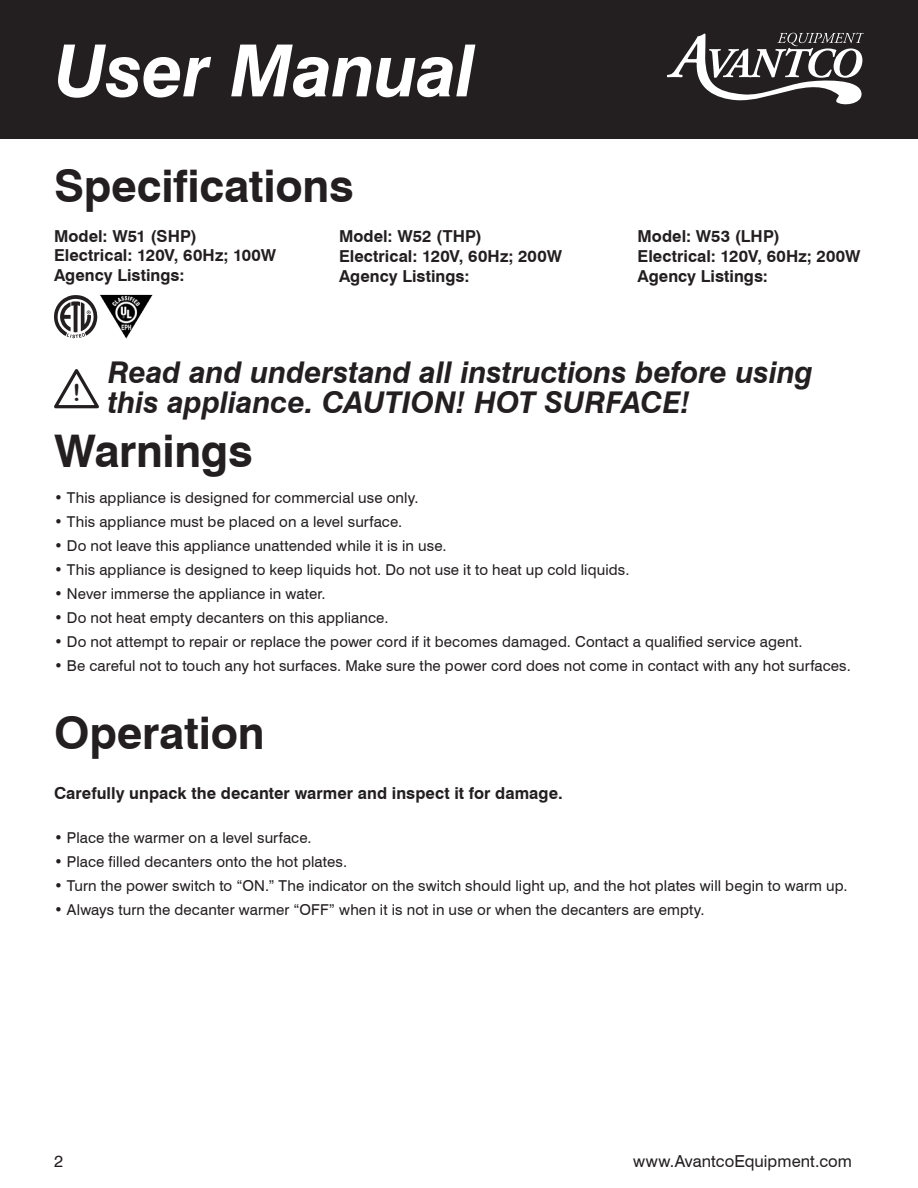
<style>
.page{position:relative;width:918px;height:1188px;background:#fff}
.page>*{position:absolute;margin:0;border:0;box-sizing:border-box;transform-origin:0 0}
.t1{font:italic 700 72px "Swiss 721 BT";letter-spacing:-.01em;color:#fff}
.t2{font:700 45px "Swiss 721 BT";letter-spacing:-.005em;color:#231f20}
.t3{font:italic 700 30px/30px "Swiss 721 BT";letter-spacing:-.005em;color:#231f20}
.t4{font:23.55px "Arial Rounded MT Bold";color:#231f20}
.t5{font:700 16.5px "Swiss 721 BT";letter-spacing:.005em;color:#231f20}
.t6{font:16.5px "Swiss 721 BT";letter-spacing:.005em;color:#231f20}
.t7{font:15px "Swiss 721 BT";letter-spacing:.01em;color:#231f20}
</style>
<div class="page">
<div style="left:0;top:0;width:918px;height:138px;background:#231f20"></div>
<svg style="left:667px;top:33px;width:197px;height:72px"></svg>
<svg style="left:54px;top:295px;width:43px;height:43px"></svg>
<svg style="left:54px;top:369px;width:45px;height:40px"></svg>
<img style="left:100px;top:294px;width:53px;height:45px">
<h1 class="t1" style="left:54px;top:27px;width:423px">User Manual</h1>
<p class="t2" style="left:54px;top:159px;width:301px">Specifications</p>
<p class="t5" style="left:54px;top:226px;width:144px">Model: W51 (SHP)</p>
<p class="t5" style="left:54px;top:246px;width:224px">Electrical: 120V, 60Hz; 100W</p>
<p class="t5" style="left:54px;top:265px;width:132px">Agency Listings:</p>
<p class="t5" style="left:339px;top:227px;width:144px">Model: W52 (THP)</p>
<p class="t5" style="left:339px;top:246px;width:225px">Electrical: 120V, 60Hz; 200W</p>
<p class="t5" style="left:339px;top:266px;width:132px">Agency Listings:</p>
<p class="t5" style="left:638px;top:227px;width:144px">Model: W53 (LHP)</p>
<p class="t5" style="left:638px;top:246px;width:225px">Electrical: 120V, 60Hz; 200W</p>
<p class="t5" style="left:638px;top:266px;width:132px">Agency Listings:</p>
<p class="t3" style="left:108px;top:357px;width:707px">Read and understand all instructions before using this appliance. CAUTION! HOT SURFACE!</p>
<p class="t2" style="left:54px;top:424px;width:200px">Warnings</p>
<p class="t7" style="left:54px;top:489px;width:366px">• This appliance is designed for commercial use only.</p>
<p class="t7" style="left:54px;top:513px;width:350px">• This appliance must be placed on a level surface.</p>
<p class="t7" style="left:54px;top:537px;width:394px">• Do not leave this appliance unattended while it is in use.</p>
<p class="t7" style="left:54px;top:561px;width:577px">• This appliance is designed to keep liquids hot. Do not use it to heat up cold liquids.</p>
<p class="t7" style="left:54px;top:585px;width:273px">• Never immerse the appliance in water.</p>
<p class="t7" style="left:54px;top:609px;width:336px">• Do not heat empty decanters on this appliance.</p>
<p class="t7" style="left:54px;top:633px;width:750px">• Do not attempt to repair or replace the power cord if it becomes damaged. Contact a qualified service agent.</p>
<p class="t7" style="left:54px;top:657px;width:798px">• Be careful not to touch any hot surfaces. Make sure the power cord does not come in contact with any hot surfaces.</p>
<p class="t4" style="left:73px;top:379px;width:9px">!</p>
<p class="t2" style="left:54px;top:706px;width:212px">Operation</p>
<p class="t5" style="left:54px;top:783px;width:510px">Carefully unpack the decanter warmer and inspect it for damage.</p>
<p class="t7" style="left:54px;top:828px;width:259px">• Place the warmer on a level surface.</p>
<p class="t7" style="left:54px;top:852px;width:295px">• Place filled decanters onto the hot plates.</p>
<p class="t7" style="left:54px;top:876px;width:795px">• Turn the power switch to “ON.” The indicator on the switch should light up, and the hot plates will begin to warm up.</p>
<p class="t7" style="left:54px;top:900px;width:652px">• Always turn the decanter warmer “OFF” when it is not in use or when the decanters are empty.</p>
<p class="t6" style="left:54px;top:1151px;width:11px">2</p>
<p class="t6" style="left:633px;top:1151px;width:220px">www.AvantcoEquipment.com</p>
</div>
